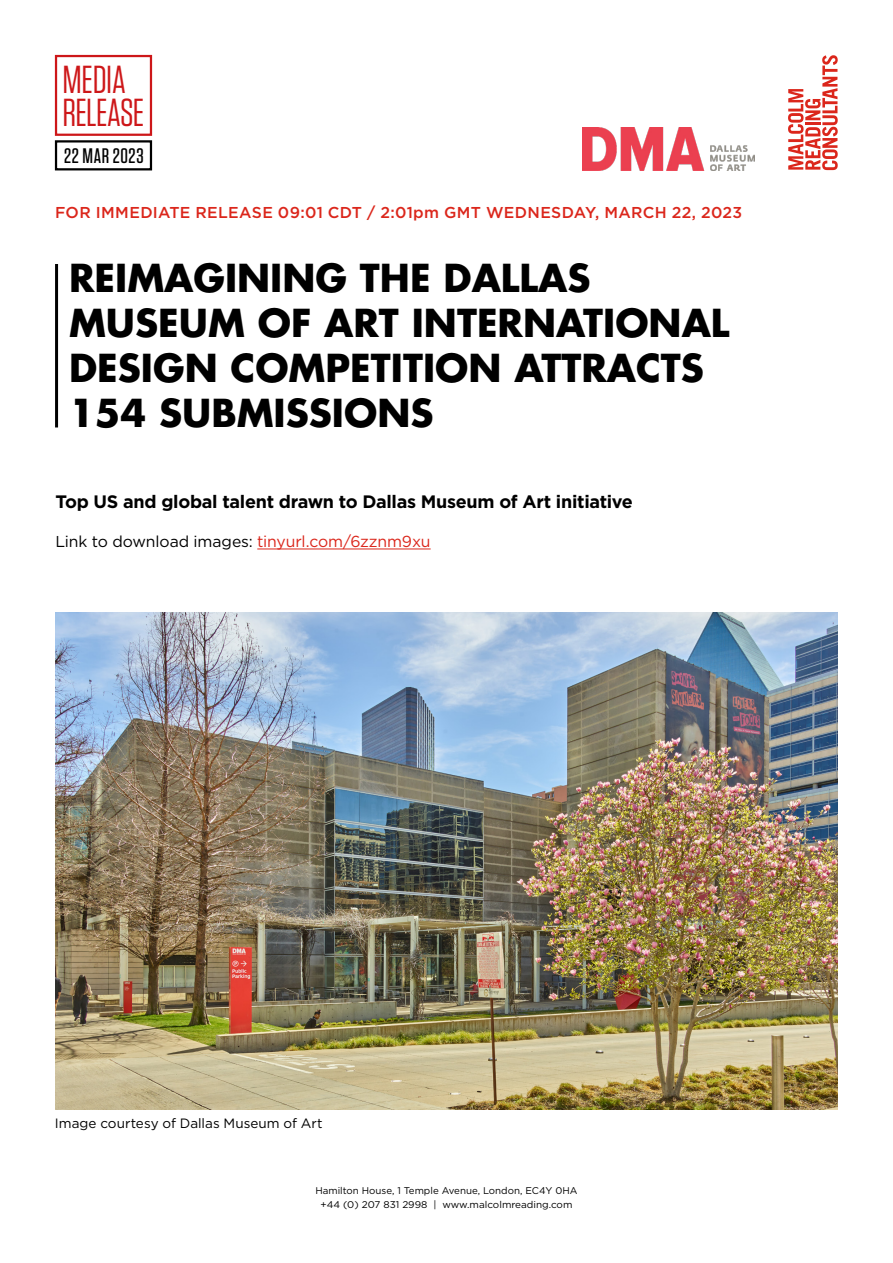
<style>
.page{position:relative;width:893px;height:1263px;background:#fff}
.page>*{position:absolute;margin:0;border:0;box-sizing:border-box;transform-origin:0 0}
.t1{font:39px/33px "Tungsten";letter-spacing:-.015em;color:#cd1719}
.t2{font:700 37.5px/45px "Futura Std";color:#000}
.t3{font:500 21px "Tungsten";letter-spacing:.03em;color:#000}
.t4{font:700 18px "Gotham";letter-spacing:-.015em;color:#000}
.t5{font:500 15.75px "Gotham";letter-spacing:.02em;color:#db261b}
.t6{font:15.75px "Gotham";letter-spacing:-.005em;color:#000}
.t7{font:13.5px "Gotham";color:#000}
.t8{font:9.75px/13.5px "Gotham";color:#000;text-align:center}
.s1{font-size:15.9px;color:#db261b}
</style>
<div class="page">
<svg style="left:788px;top:55px;width:50px;height:115px"></svg>
<div style="left:55px;top:55px;width:97px;height:81px;border:2px solid #cd1719"></div>
<div style="left:55px;top:140px;width:97px;height:30px;border:2px solid #000"></div>
<img style="left:583px;top:128px;width:172px;height:42px">
<hr style="left:257px;top:549px;width:174px;height:1px;background:#db261b">
<img style="left:55px;top:612px;width:783px;height:497px">
<hr style="left:55px;top:264px;width:3px;height:163px;background:#000">
<p class="t1" style="left:63px;top:64px;width:83px">MEDIA<br>RELEASE</p>
<p class="t3" style="left:64px;top:144px;width:81px">22 MAR 2023</p>
<p class="t5" style="left:55px;top:202px;width:688px">FOR IMMEDIATE RELEASE 09:01 CDT / 2:01pm GMT WEDNESDAY, MARCH 22, 2023</p>
<p class="t2" style="left:69px;top:255px;width:662px">REIMAGINING THE DALLAS<br>MUSEUM OF ART INTERNATIONAL<br>DESIGN COMPETITION ATTRACTS<br>154 SUBMISSIONS</p>
<p class="t4" style="left:55px;top:490px;width:579px">Top US and global talent drawn to Dallas Museum of Art initiative</p>
<p class="t6" style="left:55px;top:532px;width:377px">Link to download images: <span class="s1">tinyurl.com/6zznm9xu</span></p>
<p class="t7" style="left:55px;top:1114px;width:269px">Image courtesy of Dallas Museum of Art</p>
<p class="t8" style="left:315px;top:1184px;width:264px">Hamilton House, 1 Temple Avenue, London, EC4Y 0HA +44 (0) 207 831 2998 | www.malcolmreading.com</p>
</div>
